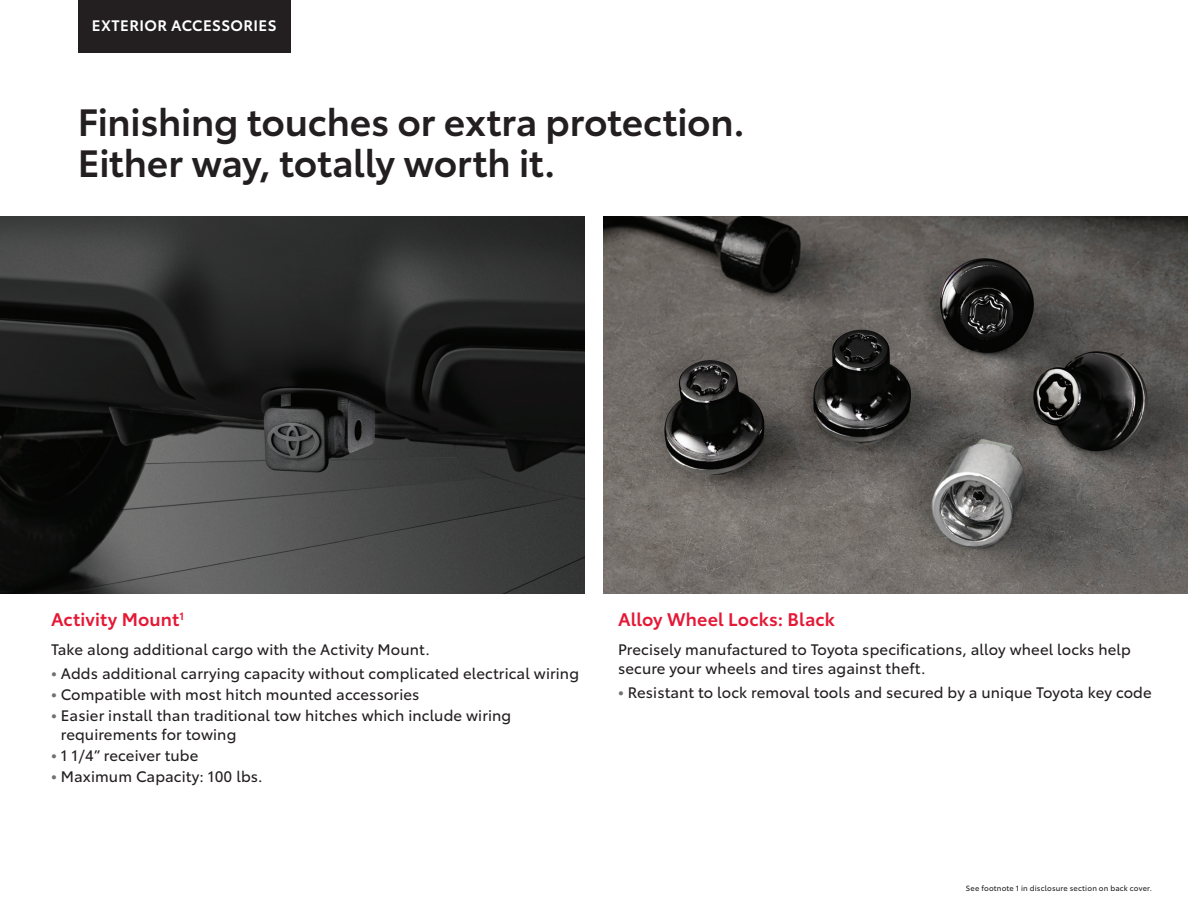
<style>
.page{position:relative;width:1188px;height:918px;background:#fff}
.page>*{position:absolute;margin:0;border:0;box-sizing:border-box;transform-origin:0 0}
.t1{font:600 37.5px/41.2px "Toyota Type";letter-spacing:-.01em;color:#231f20}
.t2{font:600 18px "Toyota Type";letter-spacing:.01em;color:#e51836}
.t3{font:15px/19.5px "Toyota Type";letter-spacing:.01em;color:#231f20}
.t4{font:600 15px "Toyota Type";letter-spacing:.025em;color:#fff}
.t5{font:7.5px "Toyota Type";letter-spacing:.025em;color:#231f20}
.s1{font-weight:700;color:#717074}
</style>
<div class="page">
<div style="left:78px;top:0;width:212px;height:52px;background:#231f20"></div>
<img style="left:603px;top:216px;width:585px;height:378px">
<img style="left:0;top:216px;width:585px;height:378px">
<p class="t4" style="left:92px;top:14px;width:186px">EXTERIOR ACCESSORIES</p>
<h1 class="t1" style="left:78px;top:99px;width:669px">Finishing touches or extra protection.<br>Either way, totally worth it.</h1>
<p class="t2" style="left:51px;top:606px;width:135px">Activity Mount<sup>1</sup></p>
<p class="t3" style="left:51px;top:638px;width:380px">Take along additional cargo with the Activity Mount.</p>
<p class="t3" style="left:51px;top:662px;width:530px"><span class="s1">•</span> Adds additional carrying capacity without complicated electrical wiring</p>
<p class="t3" style="left:51px;top:683px;width:370px"><span class="s1">•</span> Compatible with most hitch mounted accessories</p>
<p class="t3" style="left:61px;top:704px;width:452px;text-indent:-10px"><span class="s1">•</span> Easier install than traditional tow hitches which include wiring requirements for towing</p>
<p class="t3" style="left:51px;top:745px;width:149px"><span class="s1">•</span> 1 1/4” receiver tube</p>
<p class="t3" style="left:51px;top:766px;width:213px"><span class="s1">•</span> Maximum Capacity: 100 lbs.</p>
<p class="t2" style="left:618px;top:606px;width:219px">Alloy Wheel Locks: Black</p>
<p class="t3" style="left:618px;top:638px;width:514px">Precisely manufactured to Toyota specifications, alloy wheel locks help secure your wheels and tires against theft.</p>
<p class="t3" style="left:618px;top:682px;width:535px"><span class="s1">•</span> Resistant to lock removal tools and secured by a unique Toyota key code</p>
<p class="t5" style="left:966px;top:883px;width:188px">See footnote 1 in disclosure section on back cover.</p>
</div>
